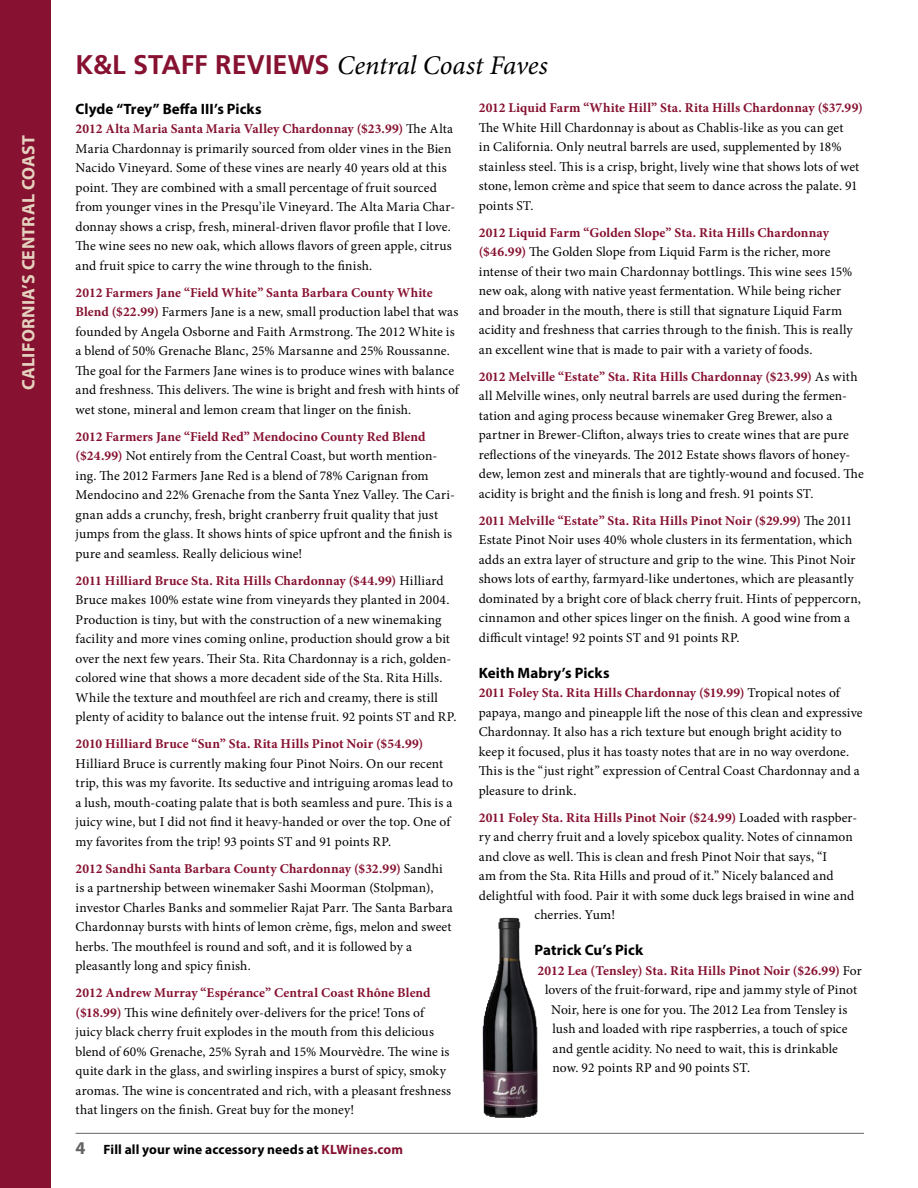
<style>
.page{position:relative;width:918px;height:1188px;background:#fff}
.page>*{position:absolute;margin:0;border:0;box-sizing:border-box;transform-origin:0 0}
.Column_Title_Red_Bol{font:italic 27px "Minion Pro";letter-spacing:-.005em;color:#000}
.Section_Header{font:700 18px "Myriad Pro";letter-spacing:.015em;color:#e4d2bf}
.Sub-Headline_10_pt_L{font:700 15px "Myriad Pro";letter-spacing:.005em;color:#000}
.Body_Copy{font:13.5px/19.5px "Minion Pro";letter-spacing:.01em;color:#000}
.Body_Copy-2{font:700 13.5px "Minion Pro";letter-spacing:.01em;color:#861130}
.Section_Header-2{font:700 13.5px "Myriad Pro";letter-spacing:.01em;color:#000}
.s1{font-family:"Frutiger LT Std";font-weight:700;font-style:normal;color:#861130}
.s2{font-weight:700;color:#861130}
.s3{font-size:18px;color:#636466}
.s4{color:#861130}
.s5{font-weight:400;color:#000}
</style>
<div class="page">
<div style="left:0;top:0;width:51px;height:1188px;background:#861130"></div>
<hr style="left:76px;top:1133px;width:788px;height:1px;background:#636466">
<img style="left:483px;top:918px;width:55px;height:200px">
<p class="Section_Header" style="left:17px;top:390px;width:257px;rotate:-90deg">CALIFORNIA’S CENTRAL COAST</p>
<p class="Column_Title_Red_Bol" style="left:76px;top:47px;width:474px"><span class="s1">K&amp;L STAFF REVIEWS</span> Central Coast Faves</p>
<p class="Sub-Headline_10_pt_L" style="left:76px;top:99px;width:188px">Clyde “Trey” Beffa III’s Picks</p>
<p class="Body_Copy" style="left:76px;top:119px;width:381px"><span class="s2">2012 Alta Maria Santa Maria Valley Chardonnay ($23.99)</span> The Alta Maria Chardonnay is primarily sourced from older vines in the Bien Nacido Vineyard. Some of these vines are nearly 40 years old at this point. They are combined with a small percentage of fruit sourced from younger vines in the Presqu’ile Vineyard. The Alta Maria Char&shy;donnay shows a crisp, fresh, mineral-driven flavor profile that I love.<br>The wine sees no new oak, which allows flavors of green apple, citrus and fruit spice to carry the wine through to the finish.</p>
<p class="Body_Copy" style="left:76px;top:283px;width:385px"><span class="s2">2012 Farmers Jane “Field White” Santa Barbara County White Blend ($22.99)</span> Farmers Jane is a new, small production label that was founded by Angela Osborne and Faith Armstrong. The 2012 White is a blend of 50% Grenache Blanc, 25% Marsanne and 25% Roussanne.<br>The goal for the Farmers Jane wines is to produce wines with balance and freshness. This delivers. The wine is bright and fresh with hints of wet stone, mineral and lemon cream that linger on the finish.</p>
<p class="Body_Copy" style="left:76px;top:427px;width:381px"><span class="s2">2012 Farmers Jane “Field Red” Mendocino County Red Blend ($24.99)</span> Not entirely from the Central Coast, but worth mention&shy;ing. The 2012 Farmers Jane Red is a blend of 78% Carignan from Mendocino and 22% Grenache from the Santa Ynez Valley. The Cari&shy;gnan adds a crunchy, fresh, bright cranberry fruit quality that just jumps from the glass. It shows hints of spice upfront and the finish is pure and seamless. Really delicious wine!</p>
<p class="Body_Copy" style="left:76px;top:571px;width:382px"><span class="s2">2011 Hilliard Bruce Sta. Rita Hills Chardonnay ($44.99)</span> Hilliard Bruce makes 100% estate wine from vineyards they planted in 2004.<br>Production is tiny, but with the construction of a new winemaking facility and more vines coming online, production should grow a bit over the next few years. Their Sta. Rita Chardonnay is a rich, golden&shy;colored wine that shows a more decadent side of the Sta. Rita Hills.<br>While the texture and mouthfeel are rich and creamy, there is still plenty of acidity to balance out the intense fruit. 92 points ST and RP.</p>
<p class="Body_Copy" style="left:76px;top:734px;width:379px"><span class="s2">2010 Hilliard Bruce “Sun” Sta. Rita Hills Pinot Noir ($54.99)<br></span>Hilliard Bruce is currently making four Pinot Noirs. On our recent trip, this was my favorite. Its seductive and intriguing aromas lead to a lush, mouth-coating palate that is both seamless and pure. This is a juicy wine, but I did not find it heavy-handed or over the top. One of my favorites from the trip! 93 points ST and 91 points RP.</p>
<p class="Body_Copy" style="left:76px;top:859px;width:379px"><span class="s2">2012 Sandhi Santa Barbara County Chardonnay ($32.99)</span> Sandhi is a partnership between winemaker Sashi Moorman (Stolpman), investor Charles Banks and sommelier Rajat Parr. The Santa Barbara Chardonnay bursts with hints of lemon crème, figs, melon and sweet herbs. The mouthfeel is round and soft, and it is followed by a pleasantly long and spicy finish.</p>
<p class="Body_Copy" style="left:76px;top:983px;width:377px"><span class="s2">2012 Andrew Murray “Espérance” Central Coast Rhône Blend ($18.99)</span> This wine definitely over-delivers for the price! Tons of juicy black cherry fruit explodes in the mouth from this delicious blend of 60% Grenache, 25% Syrah and 15% Mourvèdre. The wine is quite dark in the glass, and swirling inspires a burst of spicy, smoky aromas. The wine is concentrated and rich, with a pleasant freshness that lingers on the finish. Great buy for the money!</p>
<p class="Section_Header-2" style="left:76px;top:1140px;width:329px"><span class="s3">4</span> Fill all your wine accessory needs at <span class="s4">KLWines.com</span></p>
<p class="Body_Copy" style="left:479px;top:98px;width:386px"><span class="s2">2012 Liquid Farm “White Hill” Sta. Rita Hills Chardonnay ($37.99)<br></span>The White Hill Chardonnay is about as Chablis-like as you can get<br>in California. Only neutral barrels are used, supplemented by 18% stainless steel. This is a crisp, bright, lively wine that shows lots of wet stone, lemon crème and spice that seem to dance across the palate. 91 points ST.</p>
<p class="Body_Copy" style="left:479px;top:223px;width:376px"><span class="s2">2012 Liquid Farm “Golden Slope” Sta. Rita Hills Chardonnay ($46.99)</span> The Golden Slope from Liquid Farm is the richer, more intense of their two main Chardonnay bottlings. This wine sees 15% new oak, along with native yeast fermentation. While being richer and broader in the mouth, there is still that signature Liquid Farm acidity and freshness that carries through to the finish. This is really an excellent wine that is made to pair with a variety of foods.</p>
<p class="Body_Copy" style="left:479px;top:367px;width:386px"><span class="s2">2012 Melville “Estate” Sta. Rita Hills Chardonnay ($23.99)</span> As with all Melville wines, only neutral barrels are used during the fermen&shy;tation and aging process because winemaker Greg Brewer, also a partner in Brewer-Clifton, always tries to create wines that are pure reflections of the vineyards. The 2012 Estate shows flavors of honey&shy;dew, lemon zest and minerals that are tightly-wound and focused. The acidity is bright and the finish is long and fresh. 91 points ST.</p>
<p class="Body_Copy" style="left:479px;top:511px;width:384px"><span class="s2">2011 Melville “Estate” Sta. Rita Hills Pinot Noir ($29.99)</span> The 2011<br>Estate Pinot Noir uses 40% whole clusters in its fermentation, which adds an extra layer of structure and grip to the wine. This Pinot Noir shows lots of earthy, farmyard-like undertones, which are pleasantly dominated by a bright core of black cherry fruit. Hints of peppercorn, cinnamon and other spices linger on the finish. A good wine from a difficult vintage! 92 points ST and 91 points RP.</p>
<p class="Sub-Headline_10_pt_L" style="left:479px;top:663px;width:132px">Keith Mabry’s Picks</p>
<p class="Body_Copy" style="left:479px;top:683px;width:385px"><span class="s2">2011 Foley Sta. Rita Hills Chardonnay ($19.99)</span> Tropical notes of papaya, mango and pineapple lift the nose of this clean and expressive Chardonnay. It also has a rich texture but enough bright acidity to keep it focused, plus it has toasty notes that are in no way overdone.<br>This is the “just right” expression of Central Coast Chardonnay and a pleasure to drink.</p>
<p class="Body_Copy-2" style="left:479px;top:808px;width:380px">2011 Foley Sta. Rita Hills Pinot Noir ($24.99) <span class="s5">Loaded with raspber-</span></p>
<p class="Body_Copy" style="left:479px;top:827px;width:375px">ry and cherry fruit and a lovely spicebox quality. Notes of cinnamon</p>
<p class="Body_Copy" style="left:479px;top:847px;width:350px">and clove as well. This is clean and fresh Pinot Noir that says, “I</p>
<p class="Body_Copy" style="left:479px;top:866px;width:356px">am from the Sta. Rita Hills and proud of it.” Nicely balanced and</p>
<p class="Body_Copy" style="left:479px;top:886px;width:377px">delightful with food. Pair it with some duck legs braised in wine and</p>
<p class="Body_Copy" style="left:535px;top:905px;width:82px">cherries. Yum!</p>
<p class="Sub-Headline_10_pt_L" style="left:535px;top:941px;width:110px">Patrick Cu’s Pick</p>
<p class="Body_Copy-2" style="left:538px;top:961px;width:326px">2012 Lea (Tensley) Sta. Rita Hills Pinot Noir ($26.99) <span class="s5">For</span></p>
<p class="Body_Copy" style="left:545px;top:980px;width:314px">lovers of the fruit-forward, ripe and jammy style of Pinot</p>
<p class="Body_Copy" style="left:551px;top:1000px;width:298px">Noir, here is one for you. The 2012 Lea from Tensley is</p>
<p class="Body_Copy" style="left:553px;top:1019px;width:297px">lush and loaded with ripe raspberries, a touch of spice</p>
<p class="Body_Copy" style="left:553px;top:1039px;width:287px">and gentle acidity. No need to wait, this is drinkable</p>
<p class="Body_Copy" style="left:553px;top:1058px;width:199px">now. 92 points RP and 90 points ST.</p>
</div>
